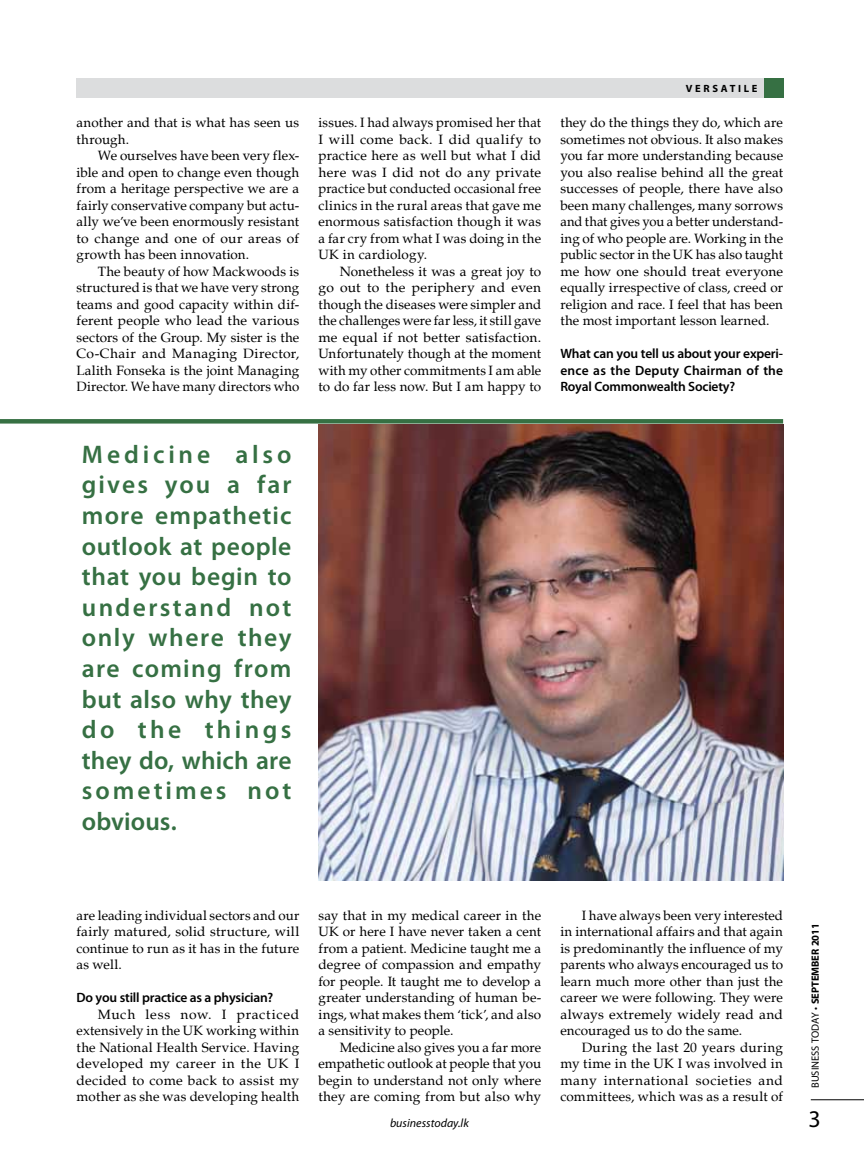
<style>
.page{position:relative;width:864px;height:1170px;background:#fff}
.page>*{position:absolute;margin:0;border:0;box-sizing:border-box;transform-origin:0 0}
.t1{font:600 25.5px/30.6px "Myriad Pro";letter-spacing:.02em;color:#367043;text-align:justify}
.t2{font:24px "Myriad Pro";color:#000}
.t3{font:13.5px/16.5px "Palatia";letter-spacing:.01em;color:#000;text-align:justify}
.t4{font:600 13.5px/16.5px "Myriad Pro";letter-spacing:-.015em;color:#000;text-align:justify}
.t5{font:italic 12px "Myriad Pro";color:#000}
.t6{font:10.5px "Myriad Pro";color:#000}
.t7{font:700 10.5px "Myriad Pro";letter-spacing:.255em;color:#000}
.s1{font-weight:700}
</style>
<div class="page">
<hr style="left:810px;top:1099px;width:53px;height:1px;background:#000">
<div style="left:77px;top:79px;width:705px;height:19px;background:#dcddde"></div>
<div style="left:763px;top:79px;width:19px;height:19px;background:#367043"></div>
<img style="left:318px;top:424px;width:464px;height:456px">
<svg style="left:0;top:419px;width:782px;height:4px;background:#397246"></svg>
<p class="t3" style="left:77px;top:114px;width:224px">another and that is what has seen us through.</p>
<p class="t3" style="left:77px;top:147px;width:224px;text-indent:21px">We ourselves have been very flex&shy;ible and open to change even though from a heritage perspective we are a fairly conservative company but actu&shy;ally we’ve been enormously resistant to change and one of our areas of growth has been innovation.</p>
<p class="t3" style="left:77px;top:263px;width:224px;text-indent:21px">The beauty of how Mackwoods is structured is that we have very strong teams and good capacity within dif&shy;ferent people who lead the various sectors of the Group. My sister is the Co-Chair and Managing Director, Lalith Fonseka is the joint Managing Director. We have many directors who</p>
<p class="t3" style="left:318px;top:114px;width:224px">issues. I had always promised her that I will come back. I did qualify to practice here as well but what I did here was I did not do any private practice but conducted occasional free clinics in the rural areas that gave me enormous satisfaction though it was a far cry from what I was doing in the UK in cardiology.</p>
<p class="t3" style="left:318px;top:263px;width:224px;text-indent:21px">Nonetheless it was a great joy to go out to the periphery and even though the diseases were simpler and the challenges were far less, it still gave me equal if not better satisfaction.<br>Unfortunately though at the moment with my other commitments I am able to do far less now. But I am happy to</p>
<p class="t7" style="left:685px;top:83px;width:73px">VERSATILE</p>
<p class="t3" style="left:560px;top:114px;width:224px">they do the things they do, which are sometimes not obvious. It also makes you far more understanding because you also realise behind all the great successes of people, there have also been many challenges, many sorrows and that gives you a better understand&shy;ing of who people are. Working in the public sector in the UK has also taught me how one should treat everyone equally irrespective of class, creed or religion and race. I feel that has been the most important lesson learned.</p>
<p class="t4" style="left:560px;top:345px;width:224px">What can you tell us about your experi&shy;ence as the Deputy Chairman of the Royal Commonwealth Society?</p>
<h1 class="t1" style="left:82px;top:438px;width:211px">Medicine also gives you a far more empathetic outlook at people that you begin to understand not only where they are coming from but also why they do the things they do, which are sometimes not obvious.</h1>
<p class="t3" style="left:77px;top:906px;width:224px">are leading individual sectors and our fairly matured, solid structure, will continue to run as it has in the future as well.</p>
<p class="t4" style="left:77px;top:989px;width:198px">Do you still practice as a physician?</p>
<p class="t3" style="left:77px;top:1005px;width:224px;text-indent:21px">Much less now. I practiced extensively in the UK working within the National Health Service. Having developed my career in the UK I decided to come back to assist my mother as she was developing health</p>
<p class="t3" style="left:318px;top:906px;width:224px">say that in my medical career in the UK or here I have never taken a cent from a patient. Medicine taught me a degree of compassion and empathy for people. It taught me to develop a greater understanding of human be&shy;ings, what makes them ‘tick’, and also a sensitivity to people.</p>
<p class="t3" style="left:318px;top:1038px;width:224px;text-indent:21px">Medicine also gives you a far more empathetic outlook at people that you begin to understand not only where they are coming from but also why</p>
<p class="t5" style="left:390px;top:1115px;width:80px">businesstoday.lk</p>
<p class="t3" style="left:560px;top:906px;width:224px;text-indent:21px">I have always been very interested in international affairs and that again is predominantly the influence of my parents who always encouraged us to learn much more other than just the career we were following. They were always extremely widely read and encouraged us to do the same.</p>
<p class="t3" style="left:560px;top:1038px;width:224px;text-indent:21px">During the last 20 years during my time in the UK I was involved in many international societies and committees, which was as a result of</p>
<p class="t6" style="left:808px;top:1087px;width:166px;rotate:-90deg">BUSINESS TODAY • <span class="s1">SEPTEMBER 2011</span></p>
<h2 class="t2" style="left:808px;top:1103px;width:14px">3</h2>
</div>
